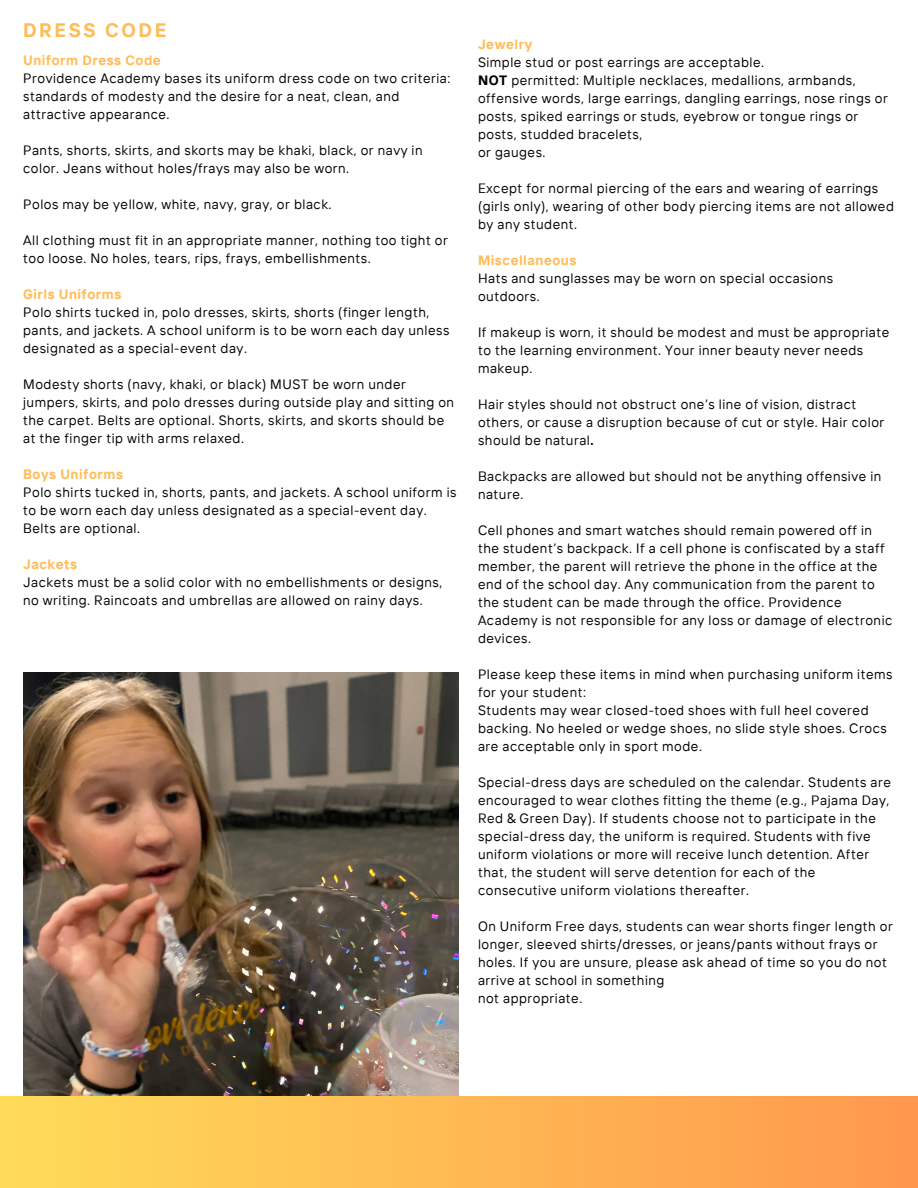
<style>
.page{position:relative;width:918px;height:1188px;background:#fff}
.page>*{position:absolute;margin:0;border:0;box-sizing:border-box;transform-origin:0 0}
.t1{font:700 19.5px "TT Interphases";letter-spacing:.13em;color:#ffbd59}
.t2{font:13.5px/18px "TT Interphases";letter-spacing:.04em;color:#000001}
.t3{font:700 13.5px "TT Interphases";letter-spacing:.04em;color:#ffbd59}
.s1{font-weight:700}
</style>
<div class="page">
<img style="left:23px;top:673px;width:435px;height:423px">
<div style="left:0;top:1096px;width:918px;height:92px;background:linear-gradient(to right,#ffdc59,#ff974e)"></div>
<p class="t1" style="left:23px;top:17px;width:145px">DRESS CODE</p>
<h1 class="t3" style="left:23px;top:51px;width:139px">Uniform Dress Code</h1>
<p class="t2" style="left:23px;top:69px;width:429px">Providence Academy bases its uniform dress code on two criteria: standards of modesty and the desire for a neat, clean, and attractive appearance.</p>
<p class="t2" style="left:23px;top:141px;width:401px">Pants, shorts, skirts, and skorts may be khaki, black, or navy in color. Jeans without holes/frays may also be worn.</p>
<p class="t2" style="left:23px;top:195px;width:310px">Polos may be yellow, white, navy, gray, or black.</p>
<p class="t2" style="left:23px;top:231px;width:426px">All clothing must fit in an appropriate manner, nothing too tight or too loose. No holes, tears, rips, frays, embellishments.</p>
<p class="t3" style="left:23px;top:285px;width:100px">Girls Uniforms</p>
<p class="t2" style="left:23px;top:303px;width:428px">Polo shirts tucked in, polo dresses, skirts, shorts (finger length, pants, and jackets. A school uniform is to be worn each day unless designated as a special-event day.</p>
<p class="t2" style="left:23px;top:375px;width:432px">Modesty shorts (navy, khaki, or black) MUST be worn under jumpers, skirts, and polo dresses during outside play and sitting on the carpet. Belts are optional. Shorts, skirts, and skorts should be at the finger tip with arms relaxed.</p>
<p class="t3" style="left:23px;top:465px;width:101px">Boys Uniforms</p>
<p class="t2" style="left:23px;top:483px;width:435px">Polo shirts tucked in, shorts, pants, and jackets. A school uniform is to be worn each day unless designated as a special-event day.<br>Belts are optional.</p>
<p class="t3" style="left:23px;top:555px;width:56px">Jackets</p>
<p class="t2" style="left:23px;top:573px;width:421px">Jackets must be a solid color with no embellishments or designs, no writing. Raincoats and umbrellas are allowed on rainy days.</p>
<p class="t3" style="left:478px;top:35px;width:56px">Jewelry</p>
<p class="t2" style="left:478px;top:53px;width:288px">Simple stud or post earrings are acceptable.</p>
<p class="t2" style="left:478px;top:71px;width:411px"><span class="s1">NOT</span> permitted: Multiple necklaces, medallions, armbands, offensive words, large earrings, dangling earrings, nose rings or posts, spiked earrings or studs, eyebrow or tongue rings or posts, studded bracelets,</p>
<p class="t2" style="left:478px;top:143px;width:69px">or gauges.</p>
<p class="t2" style="left:478px;top:179px;width:418px">Except for normal piercing of the ears and wearing of earrings (girls only), wearing of other body piercing items are not allowed by any student.</p>
<p class="t3" style="left:478px;top:251px;width:100px">Miscellaneous</p>
<p class="t2" style="left:478px;top:269px;width:357px">Hats and sunglasses may be worn on special occasions outdoors.</p>
<p class="t2" style="left:478px;top:323px;width:413px">If makeup is worn, it should be modest and must be appropriate to the learning environment. Your inner beauty never needs makeup.</p>
<p class="t2" style="left:478px;top:395px;width:408px">Hair styles should not obstruct one’s line of vision, distract others, or cause a disruption because of cut or style. Hair color should be natural<span class="s1">.</span></p>
<p class="t2" style="left:478px;top:467px;width:405px">Backpacks are allowed but should not be anything offensive in nature.</p>
<p class="t2" style="left:478px;top:521px;width:416px">Cell phones and smart watches should remain powered off in the student’s backpack. If a cell phone is confiscated by a staff member, the parent will retrieve the phone in the office at the end of the school day. Any communication from the parent to the student can be made through the office. Providence Academy is not responsible for any loss or damage of electronic devices.</p>
<p class="t2" style="left:478px;top:665px;width:416px">Please keep these items in mind when purchasing uniform items for your student:</p>
<p class="t2" style="left:478px;top:701px;width:410px">Students may wear closed-toed shoes with full heel covered backing. No heeled or wedge shoes, no slide style shoes. Crocs are acceptable only in sport mode.</p>
<p class="t2" style="left:478px;top:773px;width:414px">Special-dress days are scheduled on the calendar. Students are encouraged to wear clothes fitting the theme (e.g., Pajama Day, Red &amp; Green Day). If students choose not to participate in the special-dress day, the uniform is required. Students with five uniform violations or more will receive lunch detention. After that, the student will serve detention for each of the consecutive uniform violations thereafter.</p>
<p class="t2" style="left:478px;top:917px;width:416px">On Uniform Free days, students can wear shorts finger length or longer, sleeved shirts/dresses, or jeans/pants without frays or holes. If you are unsure, please ask ahead of time so you do not arrive at school in something</p>
<p class="t2" style="left:478px;top:989px;width:106px">not appropriate.</p>
</div>
